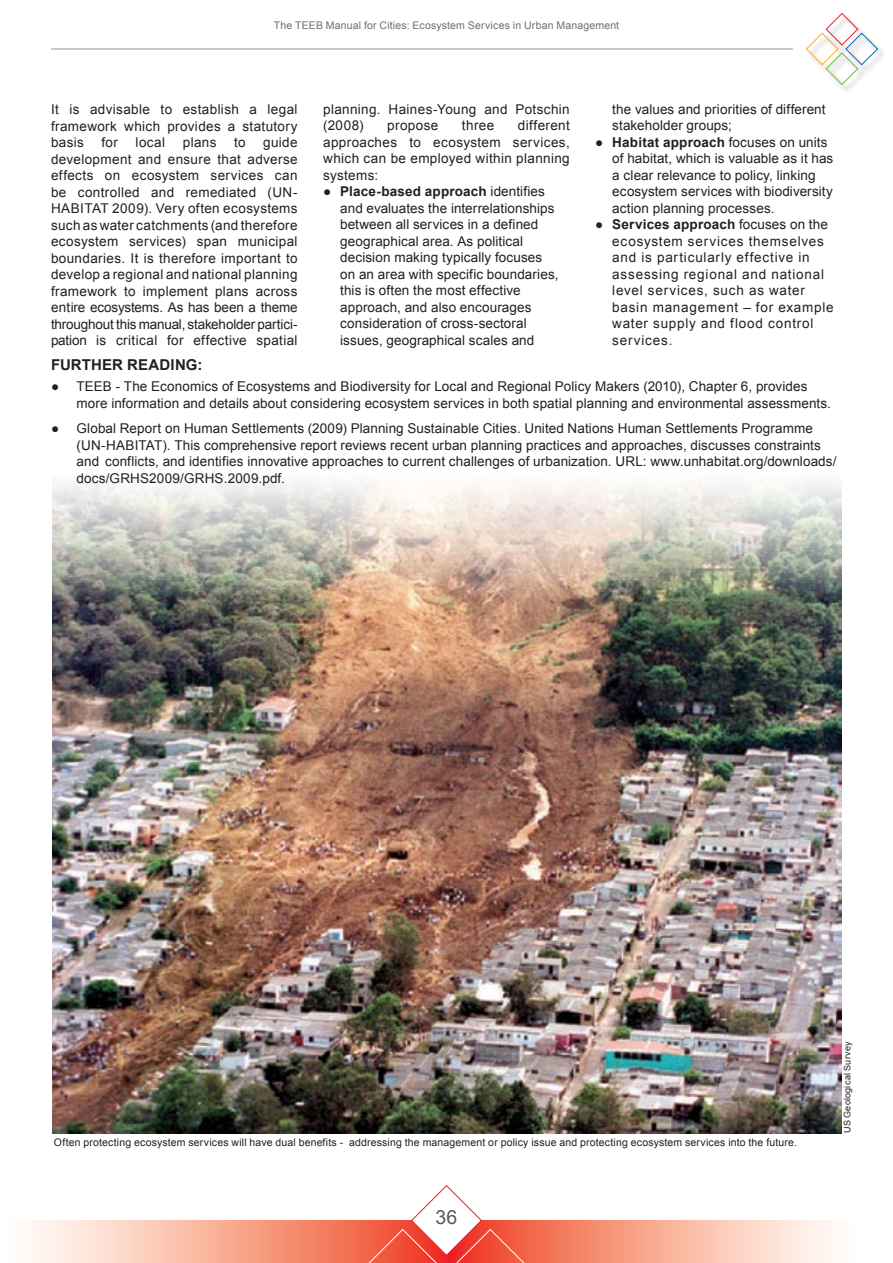
<style>
.page{position:relative;width:893px;height:1263px;background:#fff}
.page>*{position:absolute;margin:0;border:0;box-sizing:border-box;transform-origin:0 0}
.t1{font:19.5px "Arial";color:#58595b}
.t2{font:700 15px "Arial";color:#231f20}
.t3{font:13.5px/16.5px "Arial";letter-spacing:.01em;color:#231f20}
.t4{font:13.5px/16.5px "Arial";letter-spacing:.055em;color:#231f20}
.t5{font:13.5px "Arial";letter-spacing:.03em;color:#231f20}
.t6{font:10.5px "Arial";letter-spacing:.015em;color:#231f20}
.t7{font:10.5px "Arial";letter-spacing:.015em;color:#6d6e71}
.t8{font:9px "Arial";letter-spacing:.02em;color:#231f20}
.s1{font-weight:700}
</style>
<div class="page">
<svg style="left:29px;top:1220px;width:805px;height:43px;background:#f9b5a0"></svg>
<svg style="left:367px;top:1185px;width:159px;height:78px"></svg>
<div style="left:806px;top:13px;width:80px;height:81px;background:#231f20;opacity:.5"></div>
<svg style="left:806px;top:13px;width:73px;height:73px"></svg>
<hr style="left:51px;top:49px;width:742px;height:1px;background:#939598">
<img style="left:53px;top:483px;width:789px;height:651px">
<p class="t7" style="left:274px;top:18px;width:347px">The TEEB Manual for Cities: Ecosystem Services in Urban Management</p>
<p class="t3" style="left:51px;top:101px;width:248px;text-align:justify">It is advisable to establish a legal framework which provides a statutory basis</p>
<p class="t3" style="left:102px;top:134px;width:18px">for</p>
<p class="t3" style="left:136px;top:134px;width:31px">local</p>
<p class="t3" style="left:183px;top:134px;width:35px">plans</p>
<p class="t3" style="left:234px;top:134px;width:13px">to</p>
<p class="t3" style="left:51px;top:134px;width:248px;text-align:justify;text-indent:212px">guide development and ensure that adverse effects on ecosystem services can be controlled and remediated (UN-HABITAT 2009). Very often ecosystems such as water catchments (and therefore ecosystem services) span municipal boundaries. It is therefore important to develop a regional and national planning framework to implement plans across entire ecosystems. As has been a theme throughout this manual, stakeholder partici&shy;pation is critical for effective spatial</p>
<p class="t3" style="left:323px;top:101px;width:248px">planning. Haines-Young and Potschin (2008)</p>
<p class="t3" style="left:323px;top:118px;width:248px;text-align:justify;text-indent:195px">different approaches to ecosystem services, which can be employed within planning systems:</p>
<p class="t3" style="left:340px;top:184px;width:220px;text-indent:-17px">● <span class="s1">Place-based approach</span> identifies and evaluates the interrelationships between all services in a defined geographical area. As political decision making typically focuses on an area with specific boundaries, this is often the most effective approach, and also encourages consideration of cross-sectoral issues, geographical scales and</p>
<p class="t5" style="left:387px;top:117px;width:53px">propose</p>
<p class="t3" style="left:462px;top:118px;width:34px">three</p>
<p class="t3" style="left:612px;top:101px;width:215px">the values and priorities of different stakeholder groups;</p>
<p class="t3" style="left:612px;top:134px;width:223px;text-indent:-17px">● <span class="s1">Habitat approach</span> focuses on units of habitat, which is valuable as it has a clear relevance to policy, linking ecosystem services with biodiversity action planning processes.</p>
<p class="t4" style="left:612px;top:217px;width:223px;text-indent:-17px">● <span class="s1">Services approach</span> focuses on the ecosystem services themselves and is particularly effective in assessing regional and national level services, such as water basin management – for example water supply and flood control services.</p>
<p class="t2" style="left:51px;top:355px;width:12px">Further</p>
<p class="t2" style="left:127px;top:355px;width:11px">reading</p>
<p class="t2" style="left:197px;top:355px;width:6px">:</p>
<p class="t3" style="left:77px;top:378px;width:756px;text-indent:-26px">● TEEB - The Economics of Ecosystems and Biodiversity for Local and Regional Policy Makers (2010), Chapter 6, provides more information and details about considering ecosystem services in both spatial planning and environmental assessments.</p>
<p class="t3" style="left:77px;top:420px;width:761px;text-indent:-26px">● Global Report on Human Settlements (2009) Planning Sustainable Cities. United Nations Human Settlements Programme (UN-HABITAT). This comprehensive report reviews recent urban planning practices and approaches, discusses constraints and conflicts, and identifies innovative approaches to current challenges of urbanization. URL: www.unhabitat.org/downloads/ docs/GRHS2009/GRHS.2009.pdf.</p>
<p class="t6" style="left:54px;top:1135px;width:745px">Often protecting ecosystem services will have dual benefits - addressing the management or policy issue and protecting ecosystem services into the future.</p>
<h1 class="t1" style="left:436px;top:1204px;width:23px">36</h1>
<p class="t8" style="left:842px;top:1133px;width:93px;rotate:-90deg">US Geological Survey</p>
</div>
